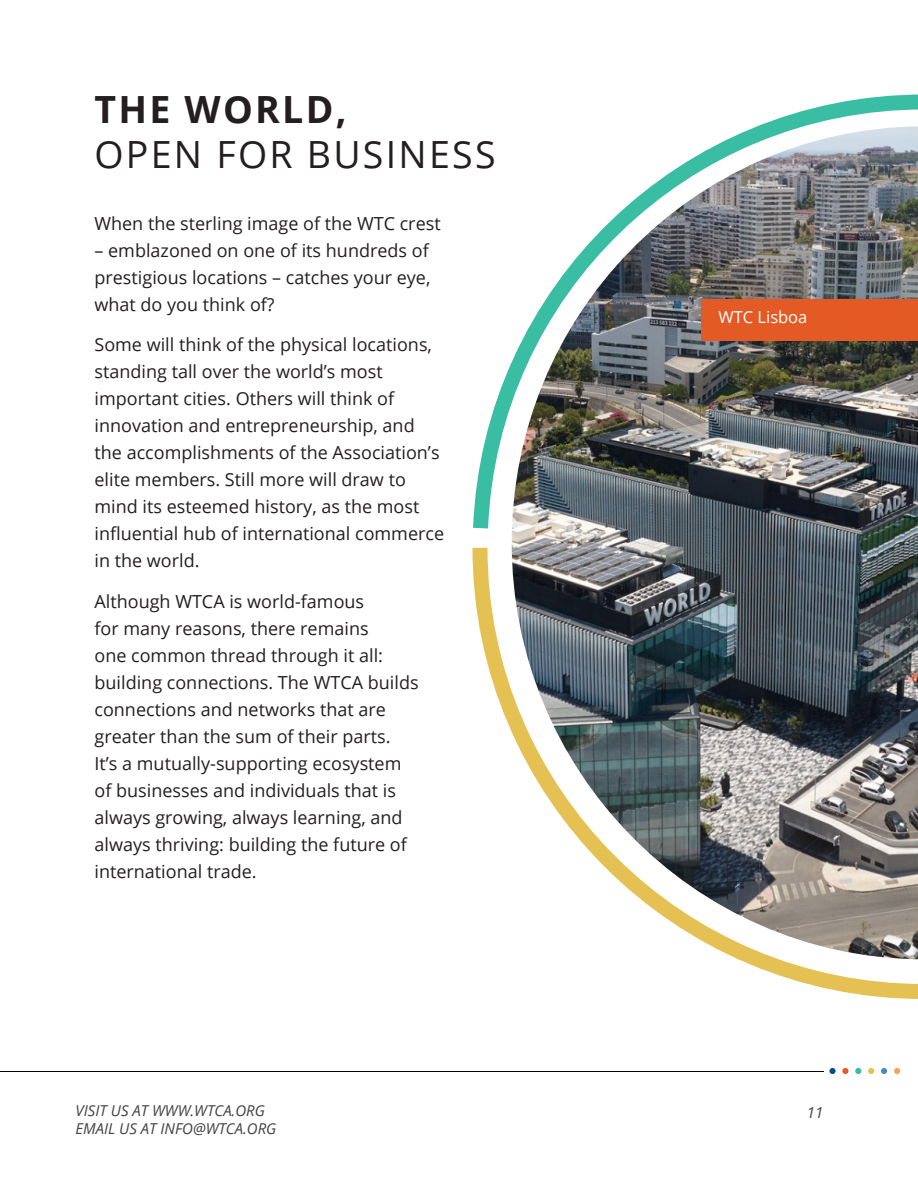
<style>
.page{position:relative;width:918px;height:1188px;background:#fff}
.page>*{position:absolute;margin:0;border:0;box-sizing:border-box;transform-origin:0 0}
.t1{font:37.5px/45px "Open Sans";letter-spacing:.06em;color:#231f20}
.t2{font:18px/27px "Open Sans";color:#231f20}
.t3{font:16.5px "Open Sans";color:#fff}
.t4{font:italic 15px/18px "Open Sans";color:#434343}
.s1{font-weight:700}
</style>
<div class="page">
<hr style="left:0;top:1071px;width:824px;height:1px;background:#040503">
<svg style="left:894px;top:1068px;width:6px;height:6px"></svg>
<svg style="left:829px;top:1068px;width:7px;height:6px"></svg>
<svg style="left:842px;top:1068px;width:6px;height:6px"></svg>
<svg style="left:855px;top:1068px;width:6px;height:6px"></svg>
<svg style="left:868px;top:1068px;width:6px;height:6px"></svg>
<svg style="left:881px;top:1068px;width:6px;height:6px"></svg>
<img style="left:473px;top:94px;width:445px;height:439px">
<img style="left:472px;top:533px;width:446px;height:466px">
<div style="left:701px;top:299px;width:217px;height:42px;background:#e35a25"></div>
<p class="t1" style="left:94px;top:86px;width:403px"><span class="s1">THE WORLD,<br></span>OPEN FOR BUSINESS</p>
<p class="t2" style="left:94px;top:209px;width:348px">When the sterling image of the WTC crest</p>
<p class="t2" style="left:94px;top:236px;width:337px;text-align:justify">– emblazoned on one of its hundreds of prestigious locations – catches your eye, what do you think of?</p>
<p class="t2" style="left:94px;top:331px;width:351px">Some will think of the physical locations, standing tall over the world’s most important cities. Others will think of innovation and entrepreneurship, and the accomplishments of the Association’s elite members. Still more will draw to mind its esteemed history, as the most influential hub of international commerce in the world.</p>
<p class="t2" style="left:94px;top:587px;width:326px">Although WTCA is world-famous<br>for many reasons, there remains<br>one common thread through it all: building connections. The WTCA builds connections and networks that are greater than the sum of their parts.<br>It’s a mutually-supporting ecosystem of businesses and individuals that is always growing, always learning, and always thriving: building the future of international trade.</p>
<p class="t3" style="left:718px;top:306px;width:90px">WTC Lisboa</p>
<p class="t4" style="left:76px;top:1101px;width:202px">VISIT US AT WWW.WTCA.ORG<br>EMAIL US AT INFO@WTCA.ORG</p>
<p class="t4" style="left:807px;top:1104px;width:18px">11</p>
</div>
